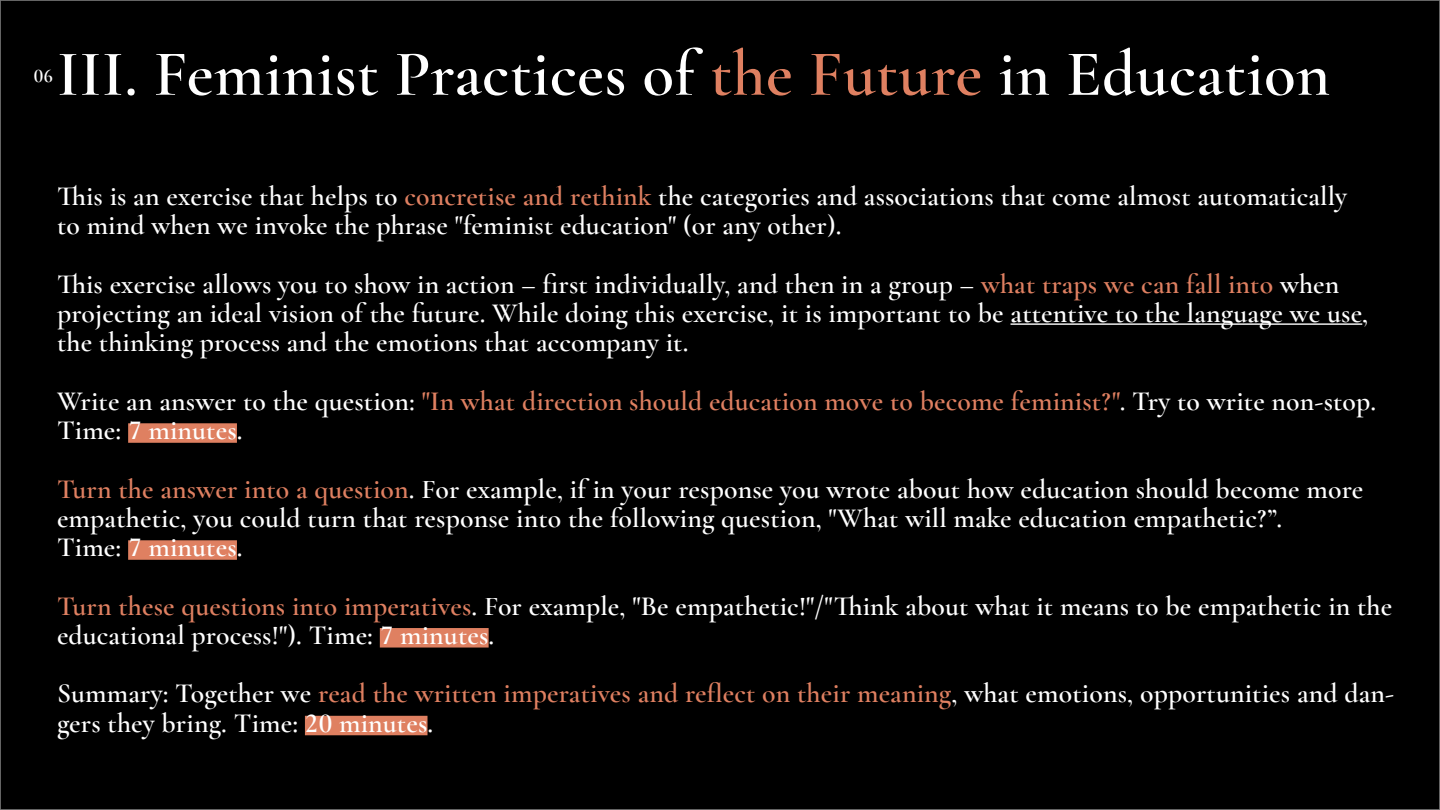
<style>
.page{position:relative;width:1440px;height:810px;background:#000}
.page>*{position:absolute;margin:0;border:0;box-sizing:border-box;transform-origin:0 0}
.t1{font:600 65.25px "Cormorant Garamond";letter-spacing:.005em;color:#fff}
.t2{font:600 27.75px/29.2px "Cormorant Garamond";letter-spacing:.005em;color:#fff}
.t3{font:600 19.5px "Cormorant Garamond";color:#fff}
.s1{color:#df8061}
</style>
<div class="page">
<hr style="left:1011px;top:323px;width:351px;height:2px;background:#fff">
<div style="left:128px;top:423px;width:109px;height:20px;background:#df8061"></div>
<div style="left:128px;top:540px;width:109px;height:20px;background:#df8061"></div>
<div style="left:380px;top:628px;width:109px;height:20px;background:#df8061"></div>
<div style="left:305px;top:716px;width:123px;height:19px;background:#df8061"></div>
<h1 class="t1" style="left:57px;top:34px;width:1275px">III. Feminist Practices of <span class="s1">the Future</span> in Education</h1>
<p class="t3" style="left:34px;top:64px;width:21px">06</p>
<p class="t2" style="left:57px;top:181px;width:1292px">This is an exercise that helps to <span class="s1">concretise and rethink</span> the categories and associations that come almost automatically to mind when we invoke the phrase "feminist education" (or any other).</p>
<p class="t2" style="left:57px;top:269px;width:1313px">This exercise allows you to show in action – first individually, and then in a group – <span class="s1">what traps we can fall into</span> when projecting an ideal vision of the future. While doing this exercise, it is important to be attentive to the language we use, the thinking process and the emotions that accompany it.</p>
<p class="t2" style="left:57px;top:386px;width:1321px">Write an answer to the question: <span class="s1">"In what direction should education move to become feminist?"</span>. Try to write non-stop.<br>Time: 7 minutes.</p>
<p class="t2" style="left:57px;top:474px;width:1308px"><span class="s1">Turn the answer into a question</span>. For example, if in your response you wrote about how education should become more empathetic, you could turn that response into the following question, "What will make education empathetic?”.<br>Time: 7 minutes.</p>
<p class="t2" style="left:57px;top:591px;width:1337px"><span class="s1">Turn these questions into imperatives</span>. For example, "Be empathetic!"/"Think about what it means to be empathetic in the educational process!"). Time: 7 minutes.</p>
<p class="t2" style="left:57px;top:679px;width:1339px">Summary: Together we <span class="s1">read the written imperatives and reflect on their meaning</span>, what emotions, opportunities and dan&shy;gers they bring. Time: 20 minutes.</p>
</div>
